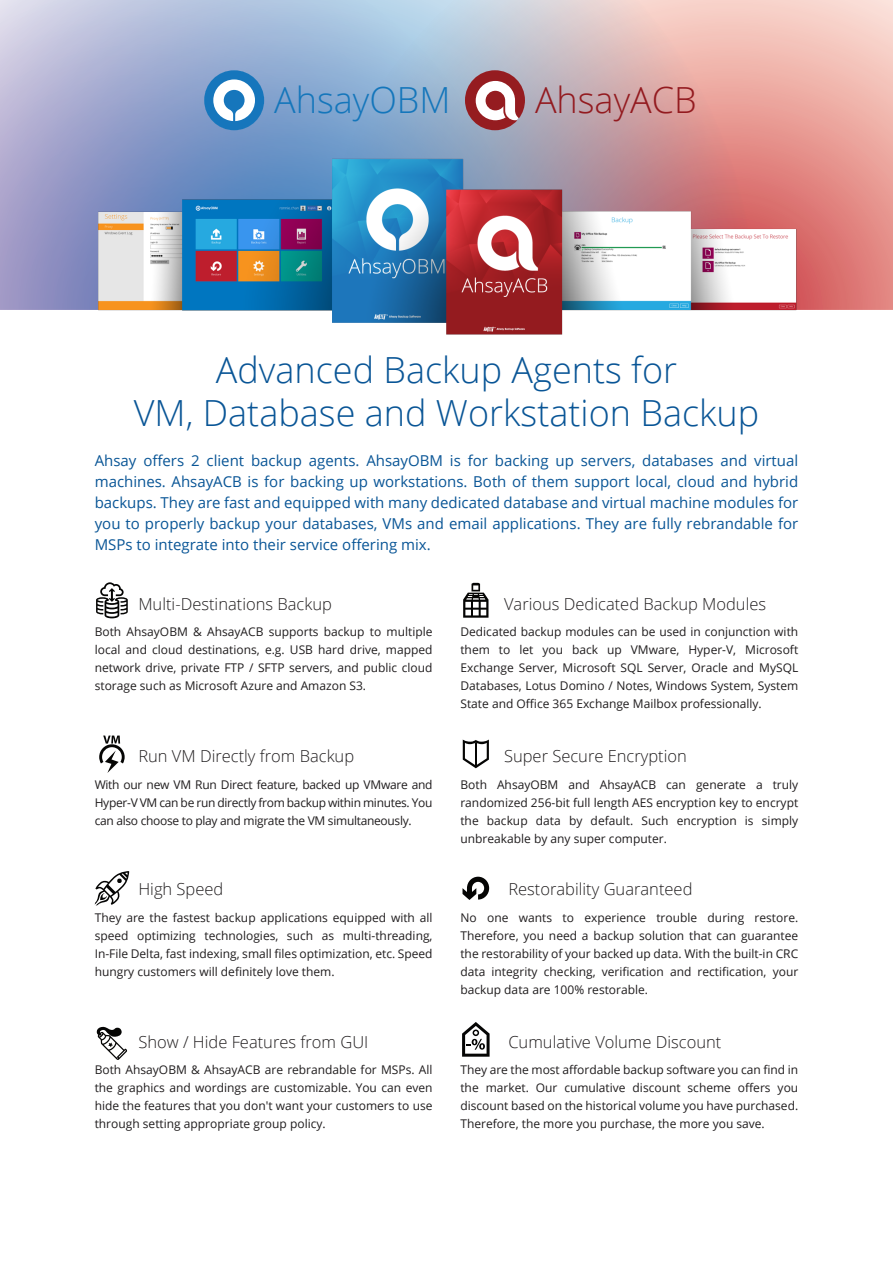
<style>
.page{position:relative;width:893px;height:1263px;background:#fff}
.page>*{position:absolute;margin:0;border:0;box-sizing:border-box;transform-origin:0 0}
.t1{font:300 36px/43.2px "Open Sans";color:#095596;text-align:center}
.t2{font:300 36px "Open Sans";color:#1476bb}
.t3{font:300 36px "Open Sans";color:#931a1f}
.t4{font:300 16.5px "Open Sans";color:#201d1e}
.t5{font:15px/21px "Open Sans";color:#095596;text-align:justify}
.t6{font:12px/18px "Open Sans";color:#201d1e;text-align:justify}
</style>
<div class="page">
<svg style="left:756px;top:0;width:137px;height:310px;background:#eaa29c"></svg>
<svg style="left:0;top:0;width:756px;height:310px;background:#b3b3cb"></svg>
<svg style="left:204px;top:70px;width:60px;height:60px"></svg>
<svg style="left:465px;top:70px;width:60px;height:60px"></svg>
<img style="left:92px;top:135px;width:709px;height:200px">
<svg style="left:95px;top:871px;width:34px;height:34px"></svg>
<svg style="left:96px;top:1026px;width:31px;height:34px"></svg>
<svg style="left:96px;top:582px;width:32px;height:36px"></svg>
<svg style="left:99px;top:735px;width:26px;height:38px"></svg>
<svg style="left:463px;top:583px;width:25px;height:35px"></svg>
<svg style="left:462px;top:1022px;width:28px;height:35px"></svg>
<svg style="left:462px;top:877px;width:27px;height:23px"></svg>
<svg style="left:463px;top:739px;width:26px;height:29px"></svg>
<hr style="left:475px;top:743px;width:2px;height:23px;background:#050504">
<h1 class="t2" style="left:274px;top:76px;width:178px">AhsayOBM</h1>
<h1 class="t3" style="left:535px;top:76px;width:163px">AhsayACB</h1>
<h1 class="t1" style="left:134px;top:347px;width:627px">Advanced Backup Agents for<br>VM, Database and Workstation Backup</h1>
<p class="t5" style="left:95px;top:449px;width:705px">Ahsay offers 2 client backup agents. AhsayOBM is for backing up servers, databases and virtual machines. AhsayACB is for backing up workstations. Both of them support local, cloud and hybrid backups. They are fast and equipped with many dedicated database and virtual machine modules for you to properly backup your databases, VMs and email applications. They are fully rebrandable for MSPs to integrate into their service offering mix.</p>
<h2 class="t4" style="left:138px;top:593px;width:195px">Multi-Destinations Backup</h2>
<h2 class="t4" style="left:504px;top:593px;width:264px">Various Dedicated Backup Modules</h2>
<p class="t6" style="left:95px;top:623px;width:339px">Both AhsayOBM &amp; AhsayACB supports backup to multiple local and cloud destinations, e.g. USB hard drive, mapped network drive, private FTP / SFTP servers, and public cloud storage such as Microsoft Azure and Amazon S3.</p>
<p class="t6" style="left:460px;top:623px;width:339px">Dedicated backup modules can be used in conjunction with them to let you back up VMware, Hyper-V, Microsoft Exchange Server, Microsoft SQL Server, Oracle and MySQL Databases, Lotus Domino / Notes, Windows System, System State and Office 365 Exchange Mailbox professionally.</p>
<h2 class="t4" style="left:138px;top:745px;width:217px">Run VM Directly from Backup</h2>
<h2 class="t4" style="left:504px;top:745px;width:184px">Super Secure Encryption</h2>
<p class="t6" style="left:95px;top:775px;width:339px">With our new VM Run Direct feature, backed up VMware and Hyper-V VM can be run directly from backup within minutes. You can also choose to play and migrate the VM simultaneously.</p>
<p class="t6" style="left:460px;top:775px;width:339px">Both AhsayOBM and AhsayACB can generate a truly randomized 256-bit full length AES encryption key to encrypt the backup data by default. Such encryption is simply unbreakable by any super computer.</p>
<h2 class="t4" style="left:138px;top:878px;width:86px">High Speed</h2>
<h2 class="t4" style="left:508px;top:878px;width:186px">Restorability Guaranteed</h2>
<p class="t6" style="left:95px;top:908px;width:339px">They are the fastest backup applications equipped with all speed optimizing technologies, such as multi-threading, In-File Delta, fast indexing, small files optimization, etc. Speed hungry customers will definitely love them.</p>
<p class="t6" style="left:460px;top:908px;width:339px">No one wants to experience trouble during restore.<br>Therefore, you need a backup solution that can guarantee the restorability of your backed up data. With the built-in CRC data integrity checking, verification and rectification, your backup data are 100% restorable.</p>
<h2 class="t4" style="left:138px;top:1030px;width:231px">Show / Hide Features from GUI</h2>
<h2 class="t4" style="left:508px;top:1030px;width:215px">Cumulative Volume Discount</h2>
<p class="t6" style="left:95px;top:1061px;width:339px">Both AhsayOBM &amp; AhsayACB are rebrandable for MSPs. All the graphics and wordings are customizable. You can even hide the features that you don't want your customers to use through setting appropriate group policy.</p>
<p class="t6" style="left:460px;top:1061px;width:339px">They are the most affordable backup software you can find in the market. Our cumulative discount scheme offers you discount based on the historical volume you have purchased.<br>Therefore, the more you purchase, the more you save.</p>
</div>
